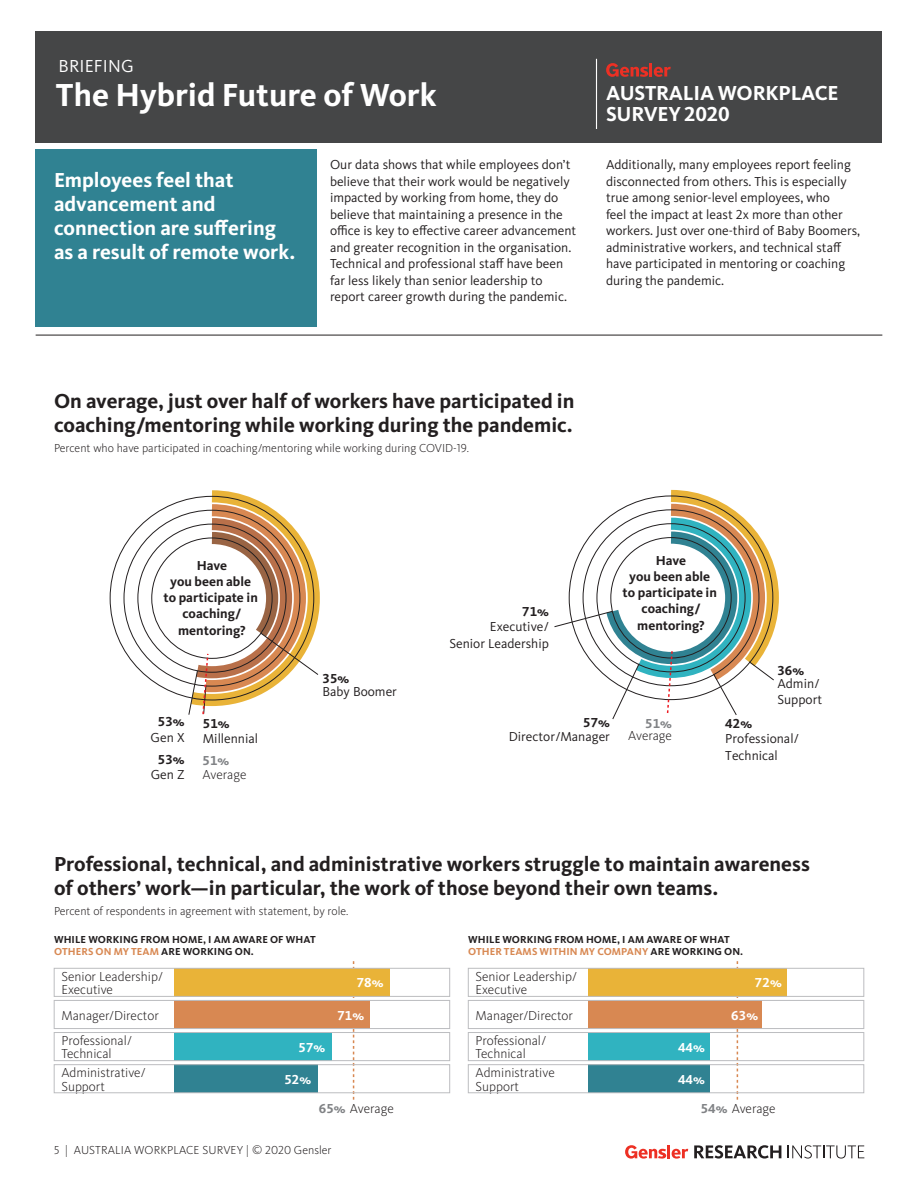
<style>
.page{position:relative;width:918px;height:1188px;background:#fff}
.page>*{position:absolute;margin:0;border:0;box-sizing:border-box;transform-origin:0 0}
.t1{font:700 33px "Kievit OT";color:#fff}
.t2{font:700 21px/24px "Kievit OT";color:#231f20}
.t3{font:700 21px/24px "Kievit OT";color:#fff}
.t4{font:18px "Kievit OT";letter-spacing:.01em;color:#fff}
.t5{font:13.5px/16.5px "Kievit OT";color:#231f20}
.t6{font:300 13.5px/13.5px "Kievit OT";color:#231f20}
.t7{font:700 13.5px/16.2px "Kievit OT";color:#231f20;text-align:center}
.t8{font:700 13.5px "Kievit OT";color:#fff}
.t9{font:300 12px "Kievit OT";color:#231f20}
.t10{font:700 10.5px/12px "Kievit OT";letter-spacing:.01em;color:#231f20}
.s1{font-weight:700;color:#808285}
.s2{color:#d88852}
</style>
<div class="page">
<svg style="left:694px;top:1145px;width:87px;height:14px"></svg>
<svg style="left:788px;top:1145px;width:76px;height:14px"></svg>
<svg style="left:625px;top:1145px;width:63px;height:14px"></svg>
<div style="left:36px;top:32px;width:846px;height:111px;background:#454647"></div>
<hr style="left:596px;top:59px;width:1px;height:70px;background:#fff">
<hr style="left:649px;top:63px;width:3px;height:14px;background:#ed3024">
<svg style="left:654px;top:67px;width:17px;height:10px"></svg>
<svg style="left:606px;top:63px;width:42px;height:14px"></svg>
<svg style="left:353px;top:961px;width:1px;height:139px"></svg>
<svg style="left:737px;top:961px;width:1px;height:139px"></svg>
<div style="left:36px;top:149px;width:281px;height:178px;background:#308292"></div>
<hr style="left:36px;top:335px;width:846px;height:1px;background:#231f20">
<div style="left:589px;top:1064px;width:121px;height:29px;background:#308292"></div>
<div style="left:589px;top:1032px;width:121px;height:29px;background:#30b3c0"></div>
<div style="left:589px;top:1000px;width:173px;height:29px;background:#d88852"></div>
<div style="left:589px;top:968px;width:198px;height:29px;background:#e9b338"></div>
<div style="left:174px;top:1064px;width:144px;height:29px;background:#308292"></div>
<div style="left:174px;top:1032px;width:158px;height:29px;background:#30b3c0"></div>
<div style="left:174px;top:1000px;width:196px;height:29px;background:#d88852"></div>
<div style="left:174px;top:968px;width:216px;height:29px;background:#e9b338"></div>
<svg style="left:554px;top:489px;width:225px;height:231px"></svg>
<svg style="left:110px;top:490px;width:210px;height:225px"></svg>
<div style="left:468px;top:1064px;width:396px;height:29px;border:1px solid #bcbdc0"></div>
<div style="left:468px;top:1032px;width:396px;height:29px;border:1px solid #bcbdc0"></div>
<div style="left:468px;top:1000px;width:396px;height:29px;border:1px solid #bcbdc0"></div>
<div style="left:468px;top:968px;width:396px;height:29px;border:1px solid #bcbdc0"></div>
<div style="left:54px;top:1064px;width:396px;height:29px;border:1px solid #bcbdc0"></div>
<div style="left:54px;top:1032px;width:396px;height:29px;border:1px solid #bcbdc0"></div>
<div style="left:54px;top:1000px;width:396px;height:29px;border:1px solid #bcbdc0"></div>
<div style="left:54px;top:968px;width:396px;height:29px;border:1px solid #bcbdc0"></div>
<h3 class="t4" style="left:59px;top:56px;width:77px">BRIEFING</h3>
<h1 class="t1" style="left:56px;top:75px;width:382px">The Hybrid Future of Work</h1>
<h2 class="t3" style="left:606px;top:83px;width:234px;line-height:21px">AUSTRALIA WORKPLACE<br>SURVEY 2020</h2>
<p class="t3" style="left:54px;top:168px;width:243px">Employees feel that advancement and connection are suffering as a result of remote work.</p>
<p class="t5" style="left:330px;top:157px;width:248px">Our data shows that while employees don’t believe that their work would be negatively impacted by working from home, they do believe that maintaining a presence in the office is key to effective career advancement and greater recognition in the organisation.<br>Technical and professional staff have been far less likely than senior leadership to report career growth during the pandemic.</p>
<p class="t5" style="left:606px;top:157px;width:256px">Additionally, many employees report feeling disconnected from others. This is especially true among senior-level employees, who<br>feel the impact at least 2x more than other workers. Just over one-third of Baby Boomers, administrative workers, and technical staff have participated in mentoring or coaching during the pandemic.</p>
<p class="t2" style="left:54px;top:389px;width:522px">On average, just over half of workers have participated in coaching/mentoring while working during the pandemic.</p>
<p class="t9" style="left:54px;top:441px;width:417px">Percent who have participated in coaching/mentoring while working during COVID-19.</p>
<p class="t7" style="left:163px;top:557px;width:96px">Have<br>you been able to participate in coaching/ mentoring?</p>
<p class="t7" style="left:623px;top:552px;width:96px">Have<br>you been able to participate in coaching/ mentoring?</p>
<p class="t7" style="left:522px;top:604px;width:28px">71%</p>
<p class="t5" style="left:449px;top:619px;width:101px;text-align:right">Executive/<br>Senior Leadership</p>
<p class="t7" style="left:323px;top:670px;width:28px">35%</p>
<p class="t5" style="left:323px;top:683px;width:76px">Baby Boomer</p>
<p class="t7" style="left:158px;top:714px;width:28px">53%</p>
<p class="t5" style="left:151px;top:729px;width:35px">Gen X</p>
<p class="t7" style="left:203px;top:715px;width:28px">51%</p>
<p class="t5" style="left:203px;top:730px;width:57px">Millennial</p>
<p class="t7" style="left:583px;top:714px;width:28px">57%</p>
<p class="t5" style="left:509px;top:728px;width:103px">Director/Manager</p>
<p class="t6" style="left:628px;top:718px;width:45px;line-height:12.5px;text-align:right"><span class="s1">51%<br></span>Average</p>
<p class="t7" style="left:158px;top:752px;width:28px">53%</p>
<p class="t5" style="left:151px;top:767px;width:35px">Gen Z</p>
<p class="t6" style="left:203px;top:754px;width:45px;line-height:14px"><span class="s1">51%<br></span>Average</p>
<p class="t7" style="left:777px;top:662px;width:28px">36%</p>
<p class="t7" style="left:725px;top:715px;width:28px">42%</p>
<p class="t5" style="left:777px;top:675px;width:46px">Admin/<br>Support</p>
<p class="t5" style="left:725px;top:731px;width:75px">Professional/<br>Technical</p>
<p class="t2" style="left:54px;top:852px;width:757px">Professional, technical, and administrative workers struggle to maintain awareness of others’ work—in particular, the work of those beyond their own teams.</p>
<p class="t9" style="left:54px;top:905px;width:296px">Percent of respondents in agreement with statement, by role.</p>
<p class="t10" style="left:54px;top:934px;width:263px">WHILE WORKING FROM HOME, I AM AWARE OF WHAT<br><span class="s2">OTHERS ON MY TEAM</span> ARE WORKING ON.</p>
<p class="t10" style="left:468px;top:934px;width:277px">WHILE WORKING FROM HOME, I AM AWARE OF WHAT<br><span class="s2">OTHER TEAMS WITHIN MY COMPANY</span> ARE WORKING ON.</p>
<p class="t6" style="left:61px;top:970px;width:103px">Senior Leadership/<br>Executive</p>
<p class="t8" style="left:357px;top:975px;width:28px">78%</p>
<p class="t6" style="left:476px;top:970px;width:103px">Senior Leadership/<br>Executive</p>
<p class="t8" style="left:755px;top:975px;width:28px">72%</p>
<p class="t6" style="left:61px;top:1009px;width:99px">Manager/Director</p>
<p class="t8" style="left:337px;top:1007px;width:28px">71%</p>
<p class="t8" style="left:731px;top:1007px;width:28px">63%</p>
<p class="t6" style="left:476px;top:1009px;width:99px">Manager/Director</p>
<p class="t6" style="left:61px;top:1034px;width:72px">Professional/<br>Technical</p>
<p class="t8" style="left:299px;top:1039px;width:28px">57%</p>
<p class="t6" style="left:476px;top:1034px;width:72px">Professional/<br>Technical</p>
<p class="t8" style="left:678px;top:1039px;width:28px">44%</p>
<p class="t6" style="left:61px;top:1066px;width:86px">Administrative/<br>Support</p>
<p class="t8" style="left:284px;top:1071px;width:28px">52%</p>
<p class="t6" style="left:476px;top:1066px;width:81px">Administrative<br>Support</p>
<p class="t8" style="left:678px;top:1071px;width:28px">44%</p>
<p class="t6" style="left:319px;top:1102px;width:76px"><span class="s1">65%</span> Average</p>
<p class="t6" style="left:701px;top:1102px;width:76px"><span class="s1">54%</span> Average</p>
<p class="t9" style="left:54px;top:1144px;width:279px">5 | AUSTRALIA WORKPLACE SURVEY | © 2020 Gensler</p>
</div>
